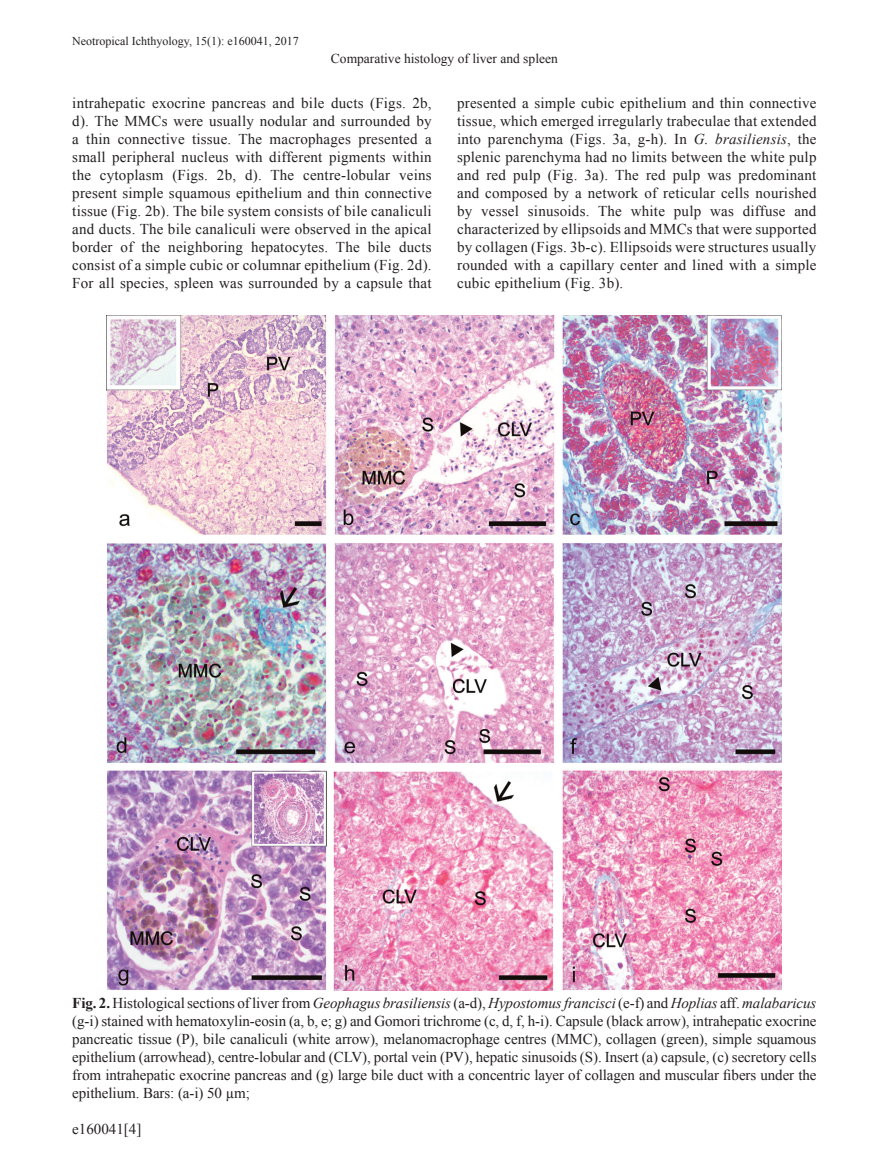
<style>
.page{position:relative;width:893px;height:1170px;background:#fff}
.page>*{position:absolute;margin:0;border:0;box-sizing:border-box;transform-origin:0 0}
.t1{font:15px/18px "Times New Roman";letter-spacing:.015em;color:#231f20;text-align:justify}
.t2{font:13.5px "Times New Roman";color:#231f20}
.t3{font:12px "Times New Roman";color:#231f20}
.s1{font-style:italic}
.s2{font-weight:700}
</style>
<div class="page">
<img style="left:107px;top:316px;width:675px;height:673px">
<p class="t3" style="left:72px;top:33px;width:228px">Neotropical Ichthyology, 15(1): e160041, 2017</p>
<p class="t2" style="left:331px;top:49px;width:228px">Comparative histology of liver and spleen</p>
<p class="t1" style="left:72px;top:94px;width:361px">intrahepatic exocrine pancreas and bile ducts (Figs. 2b, d). The MMCs were usually nodular and surrounded by a thin connective tissue. The macrophages presented a small peripheral nucleus with different pigments within the cytoplasm (Figs. 2b, d). The centre-lobular veins present simple squamous epithelium and thin connective tissue (Fig. 2b). The bile system consists of bile canaliculi and ducts. The bile canaliculi were observed in the apical border of the neighboring hepatocytes. The bile ducts consist of a simple cubic or columnar epithelium (Fig. 2d).<br>For all species, spleen was surrounded by a capsule that</p>
<p class="t1" style="left:457px;top:94px;width:361px">presented a simple cubic epithelium and thin connective tissue, which emerged irregularly trabeculae that extended into parenchyma (Figs. 3a, g-h). In <span class="s1">G. brasiliensis</span>, the splenic parenchyma had no limits between the white pulp and red pulp (Fig. 3a). The red pulp was predominant and composed by a network of reticular cells nourished by vessel sinusoids. The white pulp was diffuse and characterized by ellipsoids and MMCs that were supported by collagen (Figs. 3b-c). Ellipsoids were structures usually rounded with a capillary center and lined with a simple cubic epithelium (Fig. 3b).</p>
<p class="t1" style="left:72px;top:993px;width:746px"><span class="s2">Fig. 2.</span> Histological sections of liver from <span class="s1">Geophagus brasiliensis</span> (a-d), <span class="s1">Hypostomus francisci</span> (e-f) and <span class="s1">Hoplias</span> aff. <span class="s1">malabaricus </span>(g-i) stained with hematoxylin-eosin (a, b, e; g) and Gomori trichrome (c, d, f, h-i). Capsule (black arrow), intrahepatic exocrine pancreatic tissue (P), bile canaliculi (white arrow), melanomacrophage centres (MMC), collagen (green), simple squamous epithelium (arrowhead), centre-lobular and (CLV), portal vein (PV), hepatic sinusoids (S). Insert (a) capsule, (c) secretory cells from intrahepatic exocrine pancreas and (g) large bile duct with a concentric layer of collagen and muscular fibers under the epithelium. Bars: (a-i) 50 µm;</p>
<p class="t1" style="left:72px;top:1119px;width:71px">e160041[4]</p>
</div>
